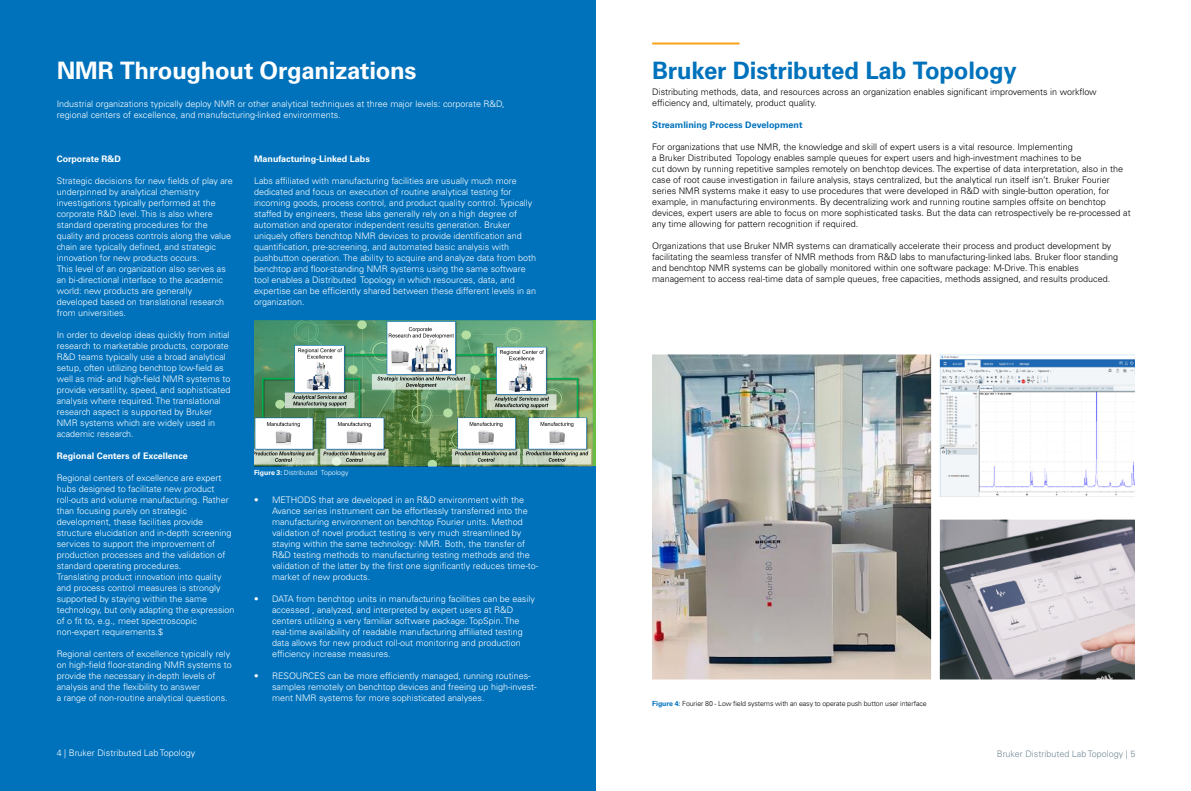
<style>
.page{position:relative;width:1191px;height:791px;background:#fff}
.page>*{position:absolute;margin:0;border:0;box-sizing:border-box;transform-origin:0 0}
.t1{font:700 24px "Univers LT Std";letter-spacing:-.01em;color:#0072bc}
.t2{font:700 24px "Univers LT Std";letter-spacing:-.01em;color:#fff}
.t3{font:300 9px/11px "Univers LT Std";color:#fff}
.t4{font:300 9px/11px "Univers LT Std";color:#000}
.t5{font:700 9px "Univers LT Std";color:#fff}
.t6{font:700 9px "Univers LT Std";color:#0072bc}
.t7{font:300 9px "Univers LT Std";color:#748a96}
.t8{font:300 7px "Univers LT Std";letter-spacing:-.01em;color:#000}
.t9{font:300 7px "Univers LT Std";letter-spacing:-.01em;color:#fff}
.s1{font-weight:700}
.s2{font-weight:700;color:#0072bc}
</style>
<div class="page">
<div style="left:0;top:0;width:595px;height:791px;background:#0072bc"></div>
<img style="left:254px;top:321px;width:338px;height:145px">
<img style="left:652px;top:354px;width:482px;height:326px">
<hr style="left:652px;top:43px;width:87px;height:2px;background:#faa21b">
<h1 class="t2" style="left:57px;top:56px;width:361px">NMR Throughout Organizations</h1>
<p class="t3" style="left:57px;top:99px;width:449px">Industrial organizations typically deploy NMR or other analytical techniques at three major levels: corporate R&amp;D, regional centers of excellence, and manufacturing-linked environments.</p>
<p class="t5" style="left:57px;top:154px;width:66px">Corporate R&amp;D</p>
<p class="t3" style="left:57px;top:176px;width:178px">Strategic decisions for new fields of play are underpinned by analytical chemistry investigations typically performed at the corporate R&amp;D level. This is also where standard operating procedures for the quality and process controls along the value chain are typically defined, and strategic innovation for new products occurs.<br>This level of an organization also serves as an bi-directional interface to the academic world: new products are generally developed based on translational research from universities.</p>
<p class="t3" style="left:57px;top:329px;width:175px">In order to develop ideas quickly from initial research to marketable products, corporate R&amp;D teams typically use a broad analytical setup, often utilizing benchtop low-field as well as mid- and high-field NMR systems to provide versatility, speed, and sophisticated analysis where required. The translational research aspect is supported by Bruker NMR systems which are widely used in academic research.</p>
<p class="t5" style="left:57px;top:451px;width:133px">Regional Centers of Excellence</p>
<p class="t3" style="left:57px;top:472px;width:179px">Regional centers of excellence are expert hubs designed to facilitate new product roll-outs and volume manufacturing. Rather than focusing purely on strategic development, these facilities provide structure elucidation and in-depth screening services to support the improvement of production processes and the validation of standard operating procedures.<br>Translating product innovation into quality and process control measures is strongly supported by staying within the same technology, but only adapting the expression of o fit to, e.g., meet spectroscopic non-expert requirements.$</p>
<p class="t3" style="left:57px;top:648px;width:177px">Regional centers of excellence typically rely on high-field floor-standing NMR systems to provide the necessary in-depth levels of analysis and the flexibility to answer<br>a range of non-routine analytical questions.</p>
<p class="t5" style="left:254px;top:154px;width:117px">Manufacturing-Linked Labs</p>
<p class="t3" style="left:254px;top:175px;width:284px">Labs affiliated with manufacturing facilities are usually much more dedicated and focus on execution of routine analytical testing for incoming goods, process control, and product quality control. Typically staffed by engineers, these labs generally rely on a high degree of automation and operator independent results generation. Bruker uniquely offers benchtop NMR devices to provide identification and quantification, pre-screening, and automated basic analysis with pushbutton operation. The ability to acquire and analyze data from both benchtop and floor-standing NMR systems using the same software tool enables a Distributed Topology in which resources, data, and expertise can be efficiently shared between these different levels in an organization.</p>
<p class="t9" style="left:254px;top:468px;width:96px"><span class="s1">Figure 3:</span> Distributed Topology</p>
<p class="t3" style="left:272px;top:494px;width:268px;text-indent:-18px">• METHODS that are developed in an R&amp;D environment with the Avance series instrument can be effortlessly transferred into the manufacturing environment on benchtop Fourier units. Method validation of novel product testing is very much streamlined by staying within the same technology: NMR. Both, the transfer of R&amp;D testing methods to manufacturing testing methods and the validation of the latter by the first one significantly reduces time-to&shy;market of new products.</p>
<p class="t3" style="left:272px;top:593px;width:264px;text-indent:-18px">• DATA from benchtop units in manufacturing facilities can be easily accessed , analyzed, and interpreted by expert users at R&amp;D centers utilizing a very familiar software package: TopSpin. The real-time availability of readable manufacturing affiliated testing data allows for new product roll-out monitoring and production efficiency increase measures.</p>
<p class="t3" style="left:272px;top:670px;width:266px;text-indent:-18px">• RESOURCES can be more efficiently managed, running routines&shy;samples remotely on benchtop devices and freeing up high-invest&shy;ment NMR systems for more sophisticated analyses.</p>
<p class="t3" style="left:57px;top:748px;width:140px">4 | Bruker Distributed Lab Topology</p>
<h1 class="t1" style="left:652px;top:56px;width:366px">Bruker Distributed Lab Topology</h1>
<p class="t4" style="left:652px;top:87px;width:446px">Distributing methods, data, and resources across an organization enables significant improvements in workflow efficiency and, ultimately, product quality.</p>
<p class="t6" style="left:652px;top:120px;width:152px">Streamlining Process Development</p>
<p class="t4" style="left:652px;top:142px;width:480px">For organizations that use NMR, the knowledge and skill of expert users is a vital resource. Implementing<br>a Bruker Distributed Topology enables sample queues for expert users and high-investment machines to be<br>cut down by running repetitive samples remotely on benchtop devices. The expertise of data interpretation, also in the case of root cause investigation in failure analysis, stays centralized, but the analytical run itself isn’t. Bruker Fourier series NMR systems make it easy to use procedures that were developed in R&amp;D with single-button operation, for example, in manufacturing environments. By decentralizing work and running routine samples offsite on benchtop devices, expert users are able to focus on more sophisticated tasks. But the data can retrospectively be re-processed at any time allowing for pattern recognition if required.</p>
<p class="t4" style="left:652px;top:241px;width:467px">Organizations that use Bruker NMR systems can dramatically accelerate their process and product development by facilitating the seamless transfer of NMR methods from R&amp;D labs to manufacturing-linked labs. Bruker floor standing and benchtop NMR systems can be globally monitored within one software package: M-Drive. This enables management to access real-time data of sample queues, free capacities, methods assigned, and results produced.</p>
<p class="t8" style="left:652px;top:699px;width:276px"><span class="s2">Figure 4:</span> Fourier 80 - Low field systems with an easy to operate push button user interface</p>
<p class="t7" style="left:996px;top:749px;width:140px">Bruker Distributed Lab Topology | 5</p>
</div>
